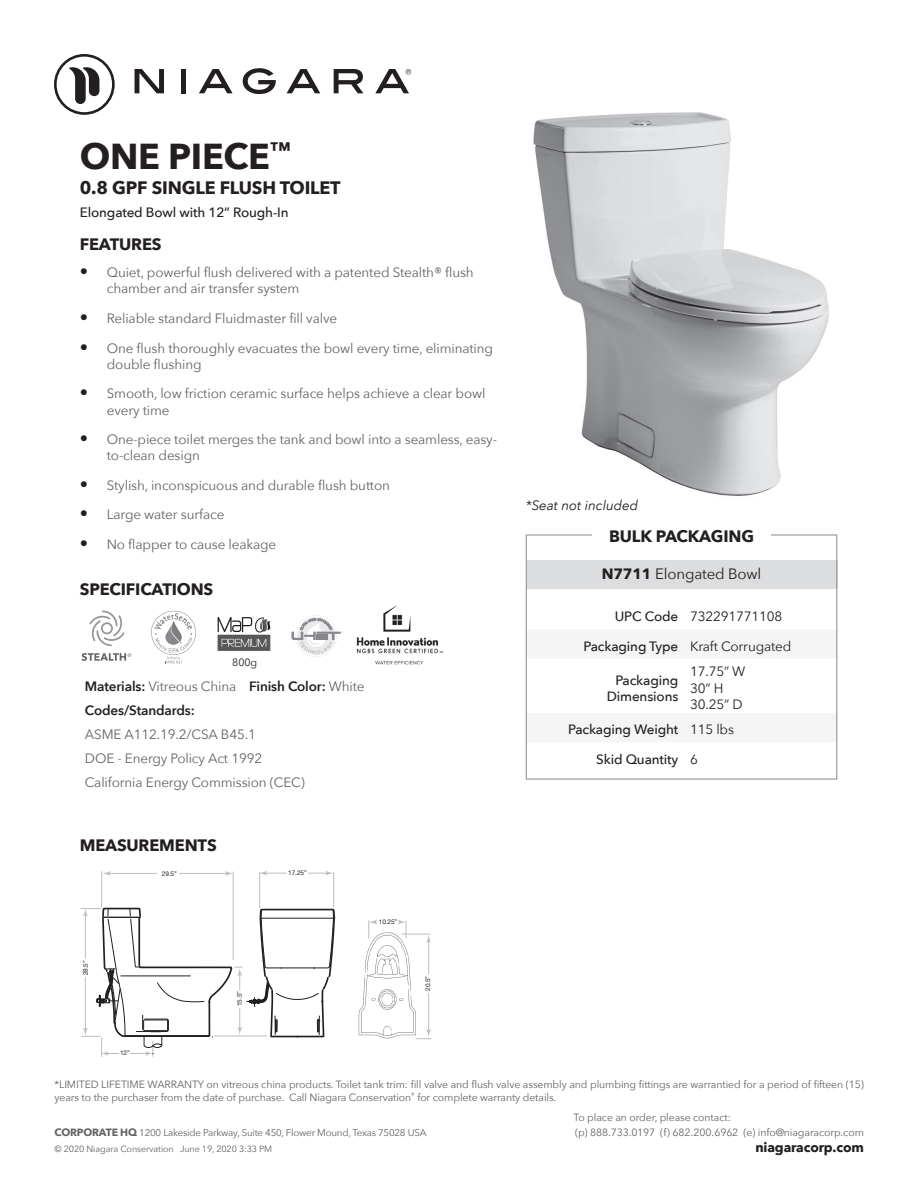
<style>
.page{position:relative;width:918px;height:1188px;background:#fff}
.page>*{position:absolute;margin:0;border:0;box-sizing:border-box;transform-origin:0 0}
.t1{font:700 36px "Avenir Next";letter-spacing:-.01em;color:#231f20}
.t2{font:700 18px "Avenir Next";letter-spacing:-.01em;color:#231f20}
.t3{font:700 16.5px "Avenir Next";letter-spacing:-.01em;color:#231f20}
.t4{font:15px "Avenir Next";letter-spacing:-.01em;color:#231f20}
.t5{font:13.5px/16.2px "Avenir Next";letter-spacing:-.01em;color:#636366}
.t6{font:500 13.5px/15.9px "Avenir Next";letter-spacing:-.01em;color:#231f20;text-align:right}
.t7{font:13.5px/16.2px "Avenir Next";letter-spacing:-.01em;color:#231f20}
.t8{font:600 13.5px/24px "Avenir Next";letter-spacing:-.01em;color:#231f20}
.t9{font:italic 13.5px "Avenir Next";color:#231f20}
.t10{font:700 13.5px "Avenir Next";letter-spacing:-.01em;color:#231f20}
.t11{font:10.65px "Avenir Next";color:#231f20}
.t12{font:10.5px/12.6px "Avenir Next";letter-spacing:-.01em;color:#636366}
.t13{font:9.75px "Avenir Next";letter-spacing:-.02em;color:#636366}
.t14{font:9px "Avenir Next";letter-spacing:-.01em;color:#636366}
.t15{font:6.45px "Helvetica Neue LT Std";letter-spacing:-.01em;color:#231f20}
.s1{font-weight:200;font-size:16.5px;color:#231f20}
.s2{font-weight:400;color:#636366}
.s3{font-weight:700}
.s4{font-weight:500}
.s5{font-weight:400}
.s6{font-weight:700;font-size:10.5px}
</style>
<div class="page">
<div style="left:526px;top:560px;width:311px;height:29px;background:#dcdddf"></div>
<img style="left:533px;top:112px;width:296px;height:384px">
<svg style="left:89px;top:611px;width:36px;height:35px"></svg>
<svg style="left:81px;top:653px;width:50px;height:8px"></svg>
<svg style="left:291px;top:615px;width:52px;height:42px"></svg>
<svg style="left:151px;top:611px;width:45px;height:53px"></svg>
<svg style="left:218px;top:617px;width:53px;height:34px"></svg>
<img style="left:358px;top:932px;width:63px;height:108px">
<hr style="left:428px;top:993px;width:1px;height:39px;background:#bcbdc0">
<hr style="left:428px;top:940px;width:1px;height:34px;background:#bcbdc0">
<hr style="left:179px;top:873px;width:49px;height:1px;background:#bcbdc0">
<svg style="left:225px;top:871px;width:8px;height:5px"></svg>
<hr style="left:108px;top:873px;width:49px;height:1px;background:#bcbdc0">
<svg style="left:103px;top:871px;width:8px;height:5px"></svg>
<svg style="left:308px;top:871px;width:25px;height:5px"></svg>
<svg style="left:260px;top:871px;width:26px;height:5px"></svg>
<svg style="left:416px;top:1029px;width:15px;height:10px"></svg>
<hr style="left:101px;top:871px;width:1px;height:37px;background:#bcbdc0">
<hr style="left:233px;top:872px;width:1px;height:88px;background:#bcbdc0">
<hr style="left:259px;top:872px;width:1px;height:36px;background:#bcbdc0">
<hr style="left:333px;top:872px;width:1px;height:35px;background:#bcbdc0">
<svg style="left:398px;top:920px;width:33px;height:23px"></svg>
<svg style="left:368px;top:920px;width:9px;height:18px"></svg>
<svg style="left:81px;top:906px;width:255px;height:151px"></svg>
<div style="left:526px;top:534px;width:311px;height:246px;border:1px solid #939598"></div>
<div style="left:592px;top:525px;width:179px;height:18px;background:#fff"></div>
<svg style="left:243px;top:68px;width:33px;height:26px"></svg>
<svg style="left:287px;top:69px;width:33px;height:24px"></svg>
<svg style="left:334px;top:69px;width:29px;height:24px"></svg>
<svg style="left:135px;top:69px;width:29px;height:24px"></svg>
<div style="left:181px;top:69px;width:5px;height:24px;background:#231f20"></div>
<svg style="left:199px;top:69px;width:34px;height:24px"></svg>
<svg style="left:54px;top:54px;width:61px;height:61px"></svg>
<svg style="left:375px;top:69px;width:36px;height:24px"></svg>
<img style="left:356px;top:605px;width:88px;height:60px">
<h1 class="t1" style="left:80px;top:125px;width:212px">ONE PIECE<sup>™</sup></h1>
<h2 class="t2" style="left:80px;top:172px;width:262px">0.8 GPF SINGLE FLUSH TOILET</h2>
<p class="t6" style="left:80px;top:203px;width:210px">Elongated Bowl with 12” Rough-In</p>
<p class="t3" style="left:80px;top:230px;width:83px">FEATURES</p>
<p class="t5" style="left:107px;top:264px;width:369px;text-indent:-27px"><span class="s1">•</span> Quiet, powerful flush delivered with a patented Stealth® flush chamber and air transfer system</p>
<p class="t5" style="left:80px;top:310px;width:259px"><span class="s1">•</span> Reliable standard Fluidmaster fill valve</p>
<p class="t5" style="left:107px;top:339px;width:388px;text-indent:-27px"><span class="s1">•</span> One flush thoroughly evacuates the bowl every time, eliminating double flushing</p>
<p class="t5" style="left:107px;top:385px;width:380px;text-indent:-27px"><span class="s1">•</span> Smooth, low friction ceramic surface helps achieve a clear bowl every time</p>
<p class="t5" style="left:107px;top:431px;width:392px;text-indent:-27px"><span class="s1">•</span> One-piece toilet merges the tank and bowl into a seamless, easy&shy;to-clean design</p>
<p class="t5" style="left:80px;top:476px;width:312px"><span class="s1">•</span> Stylish, inconspicuous and durable flush button</p>
<p class="t5" style="left:80px;top:506px;width:146px"><span class="s1">•</span> Large water surface</p>
<p class="t5" style="left:80px;top:536px;width:198px"><span class="s1">•</span> No flapper to cause leakage</p>
<p class="t3" style="left:80px;top:575px;width:135px">SPECIFICATIONS</p>
<p class="t11" style="left:232px;top:653px;width:26px">800g</p>
<p class="t8" style="left:85px;top:674px;width:281px">Materials: <span class="s2">Vitreous China</span> Finish Color: <span class="s2">White<br></span>Codes/Standards:</p>
<p class="t5" style="left:85px;top:722px;width:221px;line-height:24px">ASME A112.19.2/CSA B45.1<br>DOE - Energy Policy Act 1992<br>California Energy Commission (CEC)</p>
<p class="t3" style="left:80px;top:830px;width:139px">MEASUREMENTS</p>
<p class="t15" style="left:162px;top:870px;width:16px">29.5”</p>
<p class="t15" style="left:288px;top:869px;width:20px">17.25”</p>
<p class="t15" style="left:82px;top:975px;width:16px;rotate:-90deg">28.5”</p>
<p class="t15" style="left:120px;top:1049px;width:11px">12”</p>
<p class="t15" style="left:236px;top:1006px;width:16px;rotate:-90deg">15.5”</p>
<p class="t15" style="left:379px;top:918px;width:20px">10.25”</p>
<p class="t15" style="left:424px;top:991px;width:16px;rotate:-90deg">20.5”</p>
<p class="t9" style="left:526px;top:494px;width:114px">*Seat not included</p>
<p class="t3" style="left:609px;top:522px;width:147px">BULK PACKAGING</p>
<p class="t4" style="left:602px;top:561px;width:161px"><span class="s3">N7711</span> Elongated Bowl</p>
<p class="t7" style="left:584px;top:601px;width:209px;line-height:29.5px;text-indent:31px"><span class="s4">UPC Code</span> 732291771108<br><span class="s4">Packaging Type</span> Kraft Corrugated</p>
<p class="t6" style="left:607px;top:672px;width:73px">Packaging<br>Dimensions</p>
<p class="t7" style="left:690px;top:663px;width:57px">17.75” W<br>30” H<br>30.25” D</p>
<p class="t6" style="left:596px;top:715px;width:139px;line-height:29.5px;text-align:left;text-indent:-28px">Packaging Weight <span class="s5">115 lbs<br></span>Skid Quantity <span class="s5">6</span></p>
<p class="t12" style="left:55px;top:1078px;width:811px">*LIMITED LIFETIME WARRANTY on vitreous china products. Toilet tank trim: fill valve and flush valve assembly and plumbing fittings are warrantied for a period of fifteen (15) years to the purchaser from the date of purchase. Call Niagara Conservation<sup>®</sup> for complete warranty details.</p>
<p class="t12" style="left:574px;top:1111px;width:159px">To place an order, please contact:</p>
<p class="t13" style="left:55px;top:1124px;width:373px"><span class="s6">CORPORATE HQ</span> 1200 Lakeside Parkway, Suite 450, Flower Mound, Texas 75028 USA</p>
<p class="t12" style="left:575px;top:1126px;width:290px">(p) 888.733.0197 (f) 682.200.6962 (e) info@niagaracorp.com</p>
<p class="t14" style="left:55px;top:1142px;width:219px">© 2020 Niagara Conservation June 19, 2020 3:33 PM</p>
<p class="t10" style="left:755px;top:1136px;width:110px">niagaracorp.com</p>
</div>
